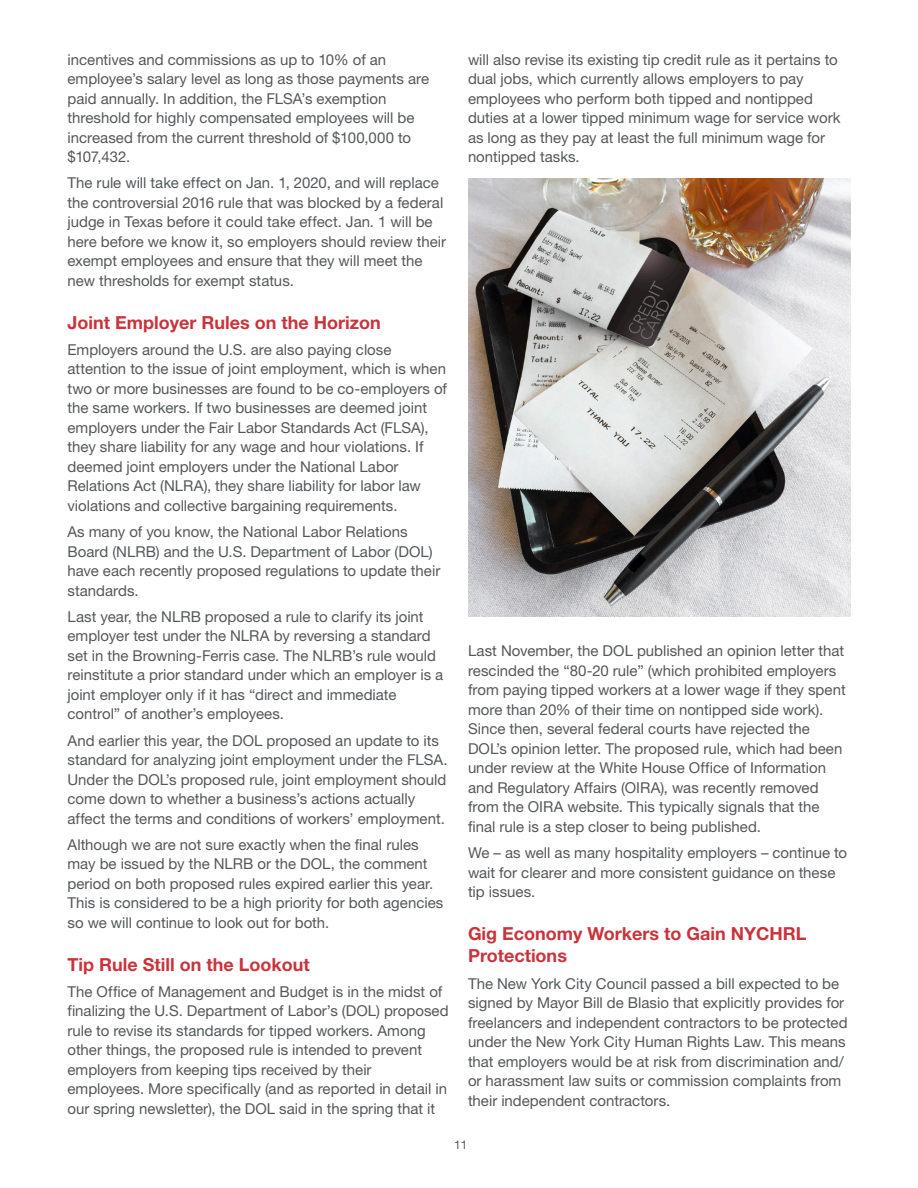
<style>
.page{position:relative;width:918px;height:1188px;background:#fff}
.page>*{position:absolute;margin:0;border:0;box-sizing:border-box;transform-origin:0 0}
.hd_2{font:700 18px/22.5px "Helvetica Neue LT Std";color:#cb333b}
.body_copy{font:15px/19.5px "Helvetica Neue LT Std";color:#54585a}
.t1{font:12px "Helvetica Neue LT Std";color:#54585a}
</style>
<div class="page">
<img style="left:468px;top:178px;width:382px;height:439px">
<p class="body_copy" style="left:68px;top:49px;width:363px">incentives and commissions as up to 10% of an employee’s salary level as long as those payments are paid annually. In addition, the FLSA’s exemption threshold for highly compensated employees will be increased from the current threshold of $100,000 to $107,432.</p>
<p class="body_copy" style="left:68px;top:173px;width:380px">The rule will take effect on Jan. 1, 2020, and will replace the controversial 2016 rule that was blocked by a federal judge in Texas before it could take effect. Jan. 1 will be here before we know it, so employers should review their exempt employees and ensure that they will meet the new thresholds for exempt status.</p>
<p class="hd_2" style="left:68px;top:311px;width:315px">Joint Employer Rules on the Horizon</p>
<p class="body_copy" style="left:68px;top:340px;width:381px">Employers around the U.S. are also paying close attention to the issue of joint employment, which is when two or more businesses are found to be co-employers of the same workers. If two businesses are deemed joint employers under the Fair Labor Standards Act (FLSA), they share liability for any wage and hour violations. If deemed joint employers under the National Labor Relations Act (NLRA), they share liability for labor law violations and collective bargaining requirements.</p>
<p class="body_copy" style="left:68px;top:522px;width:374px">As many of you know, the National Labor Relations Board (NLRB) and the U.S. Department of Labor (DOL) have each recently proposed regulations to update their standards.</p>
<p class="body_copy" style="left:68px;top:607px;width:377px">Last year, the NLRB proposed a rule to clarify its joint employer test under the NLRA by reversing a standard set in the Browning-Ferris case. The NLRB’s rule would reinstitute a prior standard under which an employer is a joint employer only if it has “direct and immediate control” of another’s employees.</p>
<p class="body_copy" style="left:68px;top:730px;width:382px">And earlier this year, the DOL proposed an update to its standard for analyzing joint employment under the FLSA.<br>Under the DOL’s proposed rule, joint employment should come down to whether a business’s actions actually affect the terms and conditions of workers’ employment.</p>
<p class="body_copy" style="left:68px;top:835px;width:377px">Although we are not sure exactly when the final rules may be issued by the NLRB or the DOL, the comment period on both proposed rules expired earlier this year.<br>This is considered to be a high priority for both agencies so we will continue to look out for both.</p>
<p class="hd_2" style="left:68px;top:953px;width:244px">Tip Rule Still on the Lookout</p>
<p class="body_copy" style="left:68px;top:982px;width:383px">The Office of Management and Budget is in the midst of finalizing the U.S. Department of Labor’s (DOL) proposed rule to revise its standards for tipped workers. Among other things, the proposed rule is intended to prevent employers from keeping tips received by their employees. More specifically (and as reported in detail in our spring newsletter), the DOL said in the spring that it</p>
<p class="body_copy" style="left:468px;top:49px;width:374px">will also revise its existing tip credit rule as it pertains to dual jobs, which currently allows employers to pay employees who perform both tipped and nontipped duties at a lower tipped minimum wage for service work as long as they pay at least the full minimum wage for nontipped tasks.</p>
<p class="body_copy" style="left:468px;top:641px;width:379px">Last November, the DOL published an opinion letter that rescinded the “80-20 rule” (which prohibited employers from paying tipped workers at a lower wage if they spent more than 20% of their time on nontipped side work).<br>Since then, several federal courts have rejected the DOL’s opinion letter. The proposed rule, which had been under review at the White House Office of Information and Regulatory Affairs (OIRA), was recently removed from the OIRA website. This typically signals that the final rule is a step closer to being published.</p>
<p class="body_copy" style="left:468px;top:843px;width:381px">We – as well as many hospitality employers – continue to wait for clearer and more consistent guidance on these tip issues.</p>
<p class="hd_2" style="left:468px;top:922px;width:340px">Gig Economy Workers to Gain NYCHRL<br>Protections</p>
<p class="body_copy" style="left:468px;top:973px;width:381px">The New York City Council passed a bill expected to be signed by Mayor Bill de Blasio that explicitly provides for freelancers and independent contractors to be protected under the New York City Human Rights Law. This means that employers would be at risk from discrimination and/ or harassment law suits or commission complaints from their independent contractors.</p>
<p class="t1" style="left:454px;top:1138px;width:15px">11</p>
</div>
